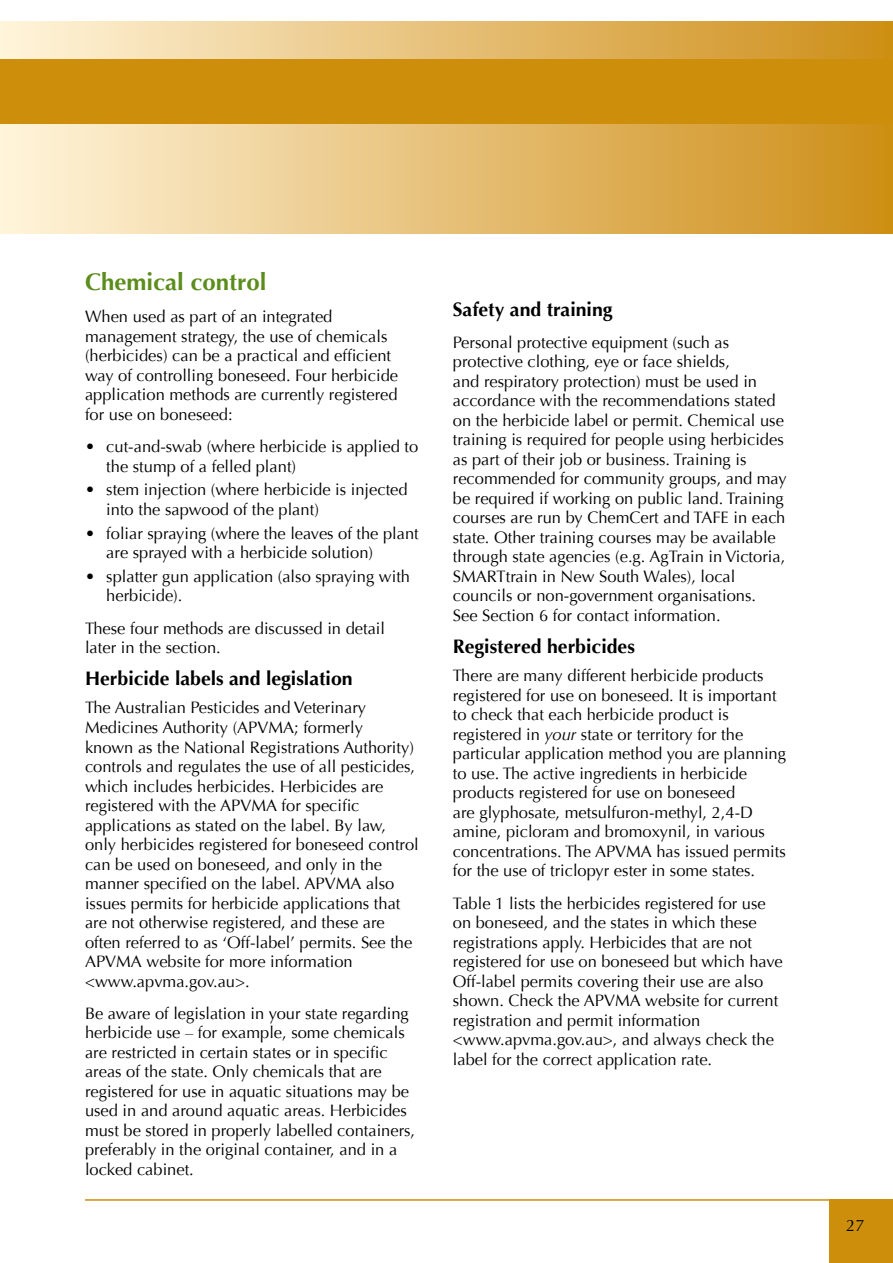
<style>
.page{position:relative;width:893px;height:1263px;background:#fff}
.page>*{position:absolute;margin:0;border:0;box-sizing:border-box;transform-origin:0 0}
.t1{font:700 24px "Optima";color:#5c8d1c}
.t2{font:700 19.5px "Optima";color:#000}
.t3{font:16.5px/19.5px "Optima";color:#000}
.s1{font-style:italic}
</style>
<div class="page">
<div style="left:0;top:21px;width:893px;height:213px;background:linear-gradient(to right,#fff4dc,#cd8e16)"></div>
<div style="left:829px;top:1199px;width:64px;height:64px;background:#cc8e0b"></div>
<hr style="left:85px;top:1199px;width:808px;height:2px;background:#cc8e0b">
<div style="left:0;top:59px;width:893px;height:65px;background:#cc8e0b"></div>
<h1 class="t1" style="left:85px;top:268px;width:183px">Chemical control</h1>
<p class="t3" style="left:85px;top:307px;width:315px">When used as part of an integrated management strategy, the use of chemicals (herbicides) can be a practical and efficient way of controlling boneseed. Four herbicide application methods are currently registered for use on boneseed:</p>
<p class="t3" style="left:106px;top:437px;width:313px;text-indent:-21px">• cut-and-swab (where herbicide is applied to the stump of a felled plant)</p>
<p class="t3" style="left:106px;top:480px;width:303px;text-indent:-21px">• stem injection (where herbicide is injected into the sapwood of the plant)</p>
<p class="t3" style="left:106px;top:523px;width:314px;text-indent:-21px">• foliar spraying (where the leaves of the plant are sprayed with a herbicide solution)</p>
<p class="t3" style="left:106px;top:567px;width:305px;text-indent:-21px">• splatter gun application (also spraying with herbicide).</p>
<p class="t3" style="left:85px;top:618px;width:302px">These four methods are discussed in detail later in the section.</p>
<p class="t2" style="left:85px;top:667px;width:269px">Herbicide labels and legislation</p>
<p class="t3" style="left:85px;top:698px;width:335px">The Australian Pesticides and Veterinary Medicines Authority (APVMA; formerly<br>known as the National Registrations Authority) controls and regulates the use of all pesticides, which includes herbicides. Herbicides are registered with the APVMA for specific applications as stated on the label. By law, only herbicides registered for boneseed control can be used on boneseed, and only in the manner specified on the label. APVMA also issues permits for herbicide applications that are not otherwise registered, and these are often referred to as ‘Off-label’ permits. See the APVMA website for more information &lt;www.apvma.gov.au&gt;.</p>
<p class="t3" style="left:85px;top:1004px;width:332px">Be aware of legislation in your state regarding herbicide use – for example, some chemicals are restricted in certain states or in specific areas of the state. Only chemicals that are registered for use in aquatic situations may be used in and around aquatic areas. Herbicides must be stored in properly labelled containers, preferably in the original container, and in a locked cabinet.</p>
<p class="t2" style="left:453px;top:298px;width:161px">Safety and training</p>
<p class="t3" style="left:453px;top:333px;width:335px">Personal protective equipment (such as protective clothing, eye or face shields,<br>and respiratory protection) must be used in accordance with the recommendations stated on the herbicide label or permit. Chemical use training is required for people using herbicides as part of their job or business. Training is recommended for community groups, and may be required if working on public land. Training courses are run by ChemCert and TAFE in each state. Other training courses may be available through state agencies (e.g. AgTrain in Victoria, SMARTtrain in New South Wales), local councils or non-government organisations.<br>See Section 6 for contact information.</p>
<p class="t2" style="left:453px;top:635px;width:184px">Registered herbicides</p>
<p class="t3" style="left:453px;top:666px;width:335px">There are many different herbicide products registered for use on boneseed. It is important to check that each herbicide product is registered in <span class="s1">your</span> state or territory for the particular application method you are planning to use. The active ingredients in herbicide products registered for use on boneseed<br>are glyphosate, metsulfuron-methyl, 2,4-D amine, picloram and bromoxynil, in various concentrations. The APVMA has issued permits for the use of triclopyr ester in some states.</p>
<p class="t3" style="left:453px;top:893px;width:331px">Table 1 lists the herbicides registered for use on boneseed, and the states in which these registrations apply. Herbicides that are not registered for use on boneseed but which have Off-label permits covering their use are also shown. Check the APVMA website for current registration and permit information &lt;www.apvma.gov.au&gt;, and always check the label for the correct application rate.</p>
<p class="t3" style="left:846px;top:1216px;width:20px">27</p>
</div>
